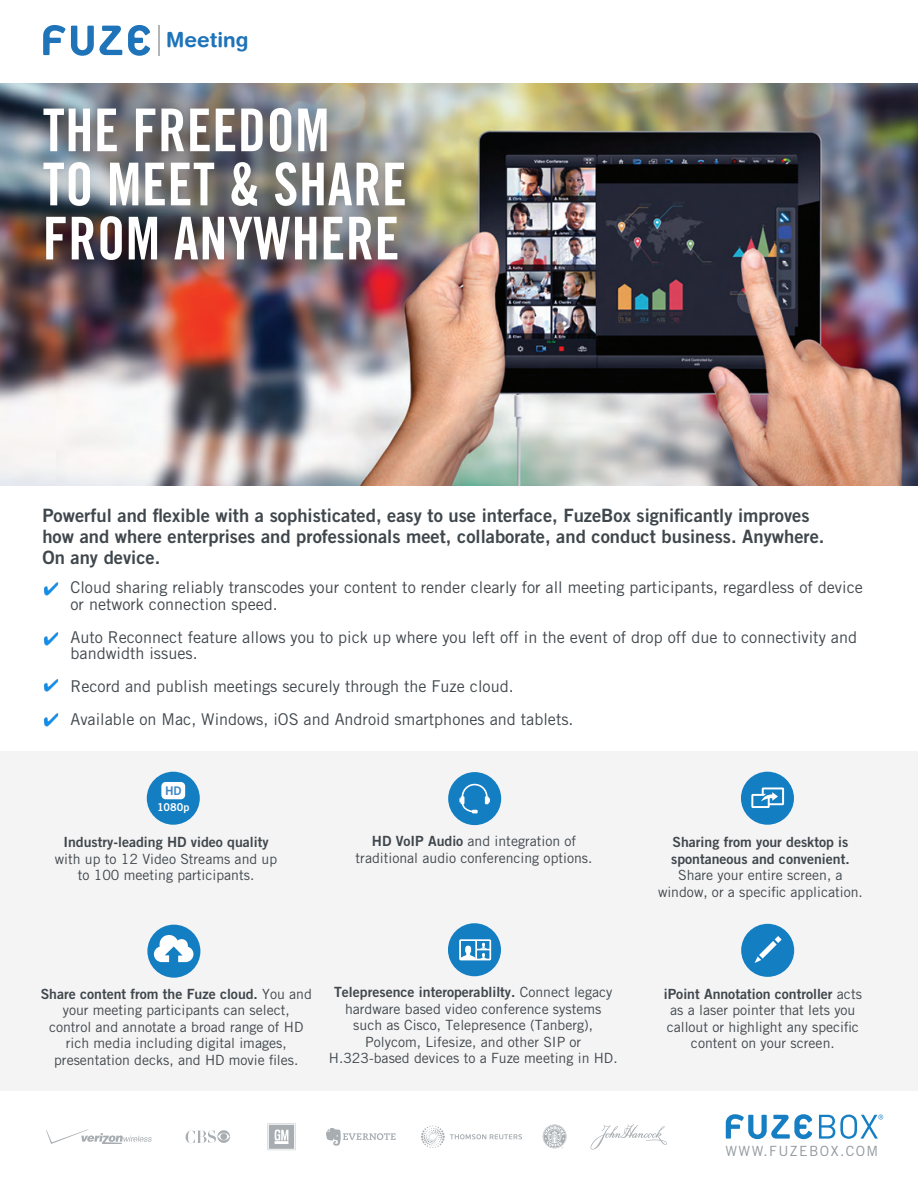
<style>
.page{position:relative;width:918px;height:1188px;background:#fff}
.page>*{position:absolute;margin:0;border:0;box-sizing:border-box;transform-origin:0 0}
.t1{font:59.1px/54.2px "Trade Gothic LT Std Bd Cn 20";letter-spacing:.01em;color:#fff;scale:.95 1}
.t2{font:700 20.55px "Helvetica Rounded LT";color:#1e73b9}
.t3{font:18.45px/21px "Trade Gothic LT Std Bd 2";color:#40474c}
.t4{font:16.2px/16.5px "Trade Gothic LT Std";color:#40474c}
.t5{font:14.1px/16.5px "Trade Gothic LT Std";color:#40474c;text-align:center}
.t6{font:14.1px/16.5px "Trade Gothic LT Std Bd 2";color:#40474c}
.t7{font:14.1px "Trade Gothic LT Std";letter-spacing:.1em;color:#92999e}
.t8{font:11.85px "Trade Gothic LT Std Bd 2";color:#3d87c7}
.t9{font:10.8px "Trade Gothic LT Std Bd 2";color:#fff}
.s1{font-family:"Trade Gothic LT Std Bd 2"}
.s2{font-family:"Trade Gothic LT Std"}
</style>
<div class="page">
<div style="left:1px;top:751px;width:917px;height:340px;background:#f4f4f5"></div>
<div style="left:147px;top:772px;width:53px;height:53px;background:#147ec2;border-radius:50%"></div>
<div style="left:161px;top:782px;width:24px;height:17px;background:#fff;border-radius:4px"></div>
<div style="left:741px;top:772px;width:53px;height:53px;background:#147ec2;border-radius:50%"></div>
<svg style="left:751px;top:787px;width:33px;height:21px"></svg>
<div style="left:448px;top:923px;width:53px;height:53px;background:#147ec2;border-radius:50%"></div>
<svg style="left:459px;top:939px;width:32px;height:21px"></svg>
<img style="left:0;top:83px;width:918px;height:403px">
<div style="left:147px;top:925px;width:53px;height:53px;background:#147ec2;border-radius:50%"></div>
<img style="left:16px;top:83px;width:432px;height:218px">
<div style="left:448px;top:772px;width:53px;height:53px;background:#147ec2;border-radius:50%"></div>
<svg style="left:459px;top:784px;width:31px;height:29px"></svg>
<div style="left:741px;top:924px;width:53px;height:53px;background:#147ec2;border-radius:50%"></div>
<svg style="left:755px;top:936px;width:27px;height:27px"></svg>
<svg style="left:154px;top:933px;width:39px;height:30px"></svg>
<hr style="left:158px;top:25px;width:2px;height:30px;background:#b2b4b6">
<svg style="left:43px;top:25px;width:22px;height:30px"></svg>
<svg style="left:71px;top:26px;width:51px;height:30px"></svg>
<svg style="left:128px;top:25px;width:22px;height:31px"></svg>
<img style="left:44px;top:582px;width:15px;height:14px">
<img style="left:44px;top:632px;width:15px;height:14px">
<img style="left:44px;top:679px;width:15px;height:13px">
<img style="left:44px;top:713px;width:15px;height:14px">
<svg style="left:726px;top:1114px;width:86px;height:25px"></svg>
<svg style="left:819px;top:1115px;width:64px;height:24px"></svg>
<svg style="left:326px;top:1128px;width:70px;height:18px"></svg>
<svg style="left:421px;top:1126px;width:101px;height:22px"></svg>
<svg style="left:46px;top:1130px;width:106px;height:14px"></svg>
<svg style="left:186px;top:1130px;width:44px;height:13px"></svg>
<svg style="left:267px;top:1123px;width:28px;height:27px"></svg>
<svg style="left:543px;top:1125px;width:23px;height:23px"></svg>
<svg style="left:544px;top:1126px;width:21px;height:23px"></svg>
<svg style="left:591px;top:1124px;width:76px;height:26px"></svg>
<h2 class="t2" style="left:166px;top:27px;width:84px">Meeting</h2>
<h1 class="t1" style="left:43px;top:103px;width:385px">THE FREEDOM<br>TO MEET &amp; SHARE<br>FROM ANYWHERE</h1>
<h3 class="t3" style="left:42px;top:504px;width:784px">Powerful and flexible with a sophisticated, easy to use interface, FuzeBox significantly improves how and where enterprises and professionals meet, collaborate, and conduct business. Anywhere.<br>On any device.</h3>
<p class="t4" style="left:71px;top:579px;width:794px">Cloud sharing reliably transcodes your content to render clearly for all meeting participants, regardless of device or network connection speed.</p>
<p class="t4" style="left:71px;top:629px;width:788px">Auto Reconnect feature allows you to pick up where you left off in the event of drop off due to connectivity and bandwidth issues.</p>
<p class="t4" style="left:71px;top:670px;width:505px;line-height:33px">Record and publish meetings securely through the Fuze cloud.<br>Available on Mac, Windows, iOS and Android smartphones and tablets.</p>
<p class="t8" style="left:165px;top:783px;width:18px">HD</p>
<p class="t9" style="left:157px;top:801px;width:34px">1080p</p>
<p class="t6" style="left:63px;top:834px;width:207px">Industry-leading HD video quality</p>
<p class="t5" style="left:55px;top:850px;width:224px">with up to 12 Video Streams and up to 100 meeting participants.</p>
<p class="t5" style="left:356px;top:833px;width:238px"><span class="s1">HD VoIP Audio</span> and integration of traditional audio conferencing options.</p>
<p class="t6" style="left:41px;top:985px;width:273px">Share content from the Fuze cloud. <span class="s2">You and</span></p>
<p class="t5" style="left:49px;top:1002px;width:256px">your meeting participants can select, control and annotate a broad range of HD rich media including digital images, presentation decks, and HD movie files.</p>
<p class="t6" style="left:334px;top:984px;width:280px">Telepresence interoperablilty. <span class="s2">Connect legacy</span></p>
<p class="t5" style="left:329px;top:1000px;width:290px">hardware based video conference systems such as Cisco, Telepresence (Tanberg), Polycom, Lifesize, and other SIP or H.323-based devices to a Fuze meeting in HD.</p>
<p class="t6" style="left:671px;top:834px;width:180px">Sharing from your desktop is spontaneous and convenient.</p>
<p class="t5" style="left:658px;top:867px;width:206px">Share your entire screen, a window, or a specific application.</p>
<p class="t6" style="left:664px;top:985px;width:200px">iPoint Annotation controller <span class="s2">acts</span></p>
<p class="t5" style="left:667px;top:1002px;width:194px">as a laser pointer that lets you callout or highlight any specific content on your screen.</p>
<p class="t7" style="left:725px;top:1142px;width:154px">WWW.FUZEBOX.COM</p>
</div>
